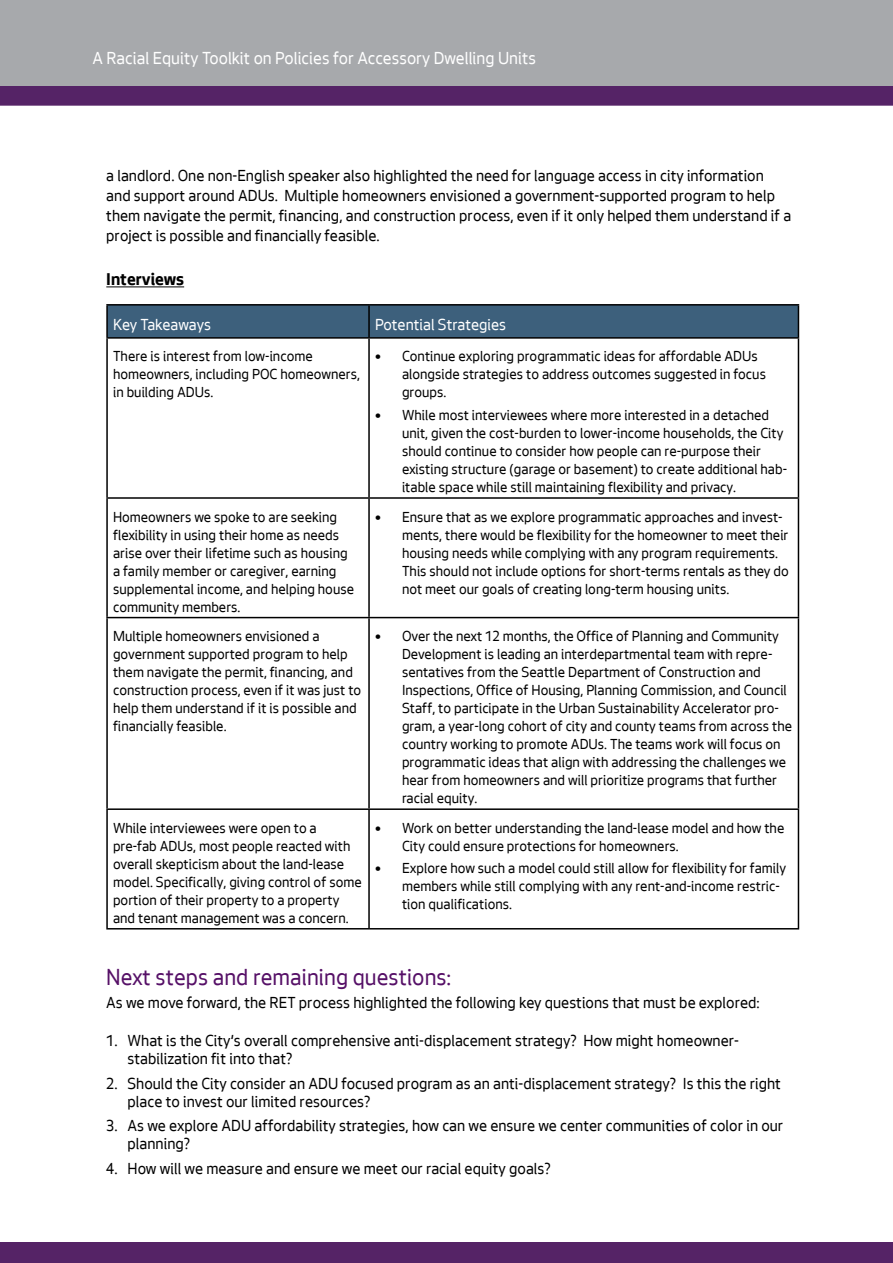
<style>
.page{position:relative;width:893px;height:1263px;background:#fff}
.page>*{position:absolute;margin:0;border:0;box-sizing:border-box;transform-origin:0 0}
.t1{font:24px "Seattle Text";color:#561067}
.t2{font:18px "Seattle Text";color:#fff}
.t3{font:700 18px "Seattle Text";color:#000}
.t4{font:16.5px/19.8px "Seattle Text";color:#000}
.t5{font:16.5px "Seattle Text";color:#fff}
.t6{font:15px/18px "Seattle Text";color:#000}
</style>
<div class="page">
<div style="left:0;top:1242px;width:893px;height:21px;background:#552366"></div>
<svg style="left:0;top:85px;width:893px;height:21px;background:#5b2c6b"></svg>
<div style="left:0;top:0;width:893px;height:85px;background:#a7a9ac"></div>
<hr style="left:106px;top:287px;width:78px;height:1px;background:#000">
<div style="left:108px;top:306px;width:690px;height:31px;background:#3d607c"></div>
<hr style="left:106px;top:304px;width:263px;height:2px;background:#000">
<hr style="left:106px;top:306px;width:2px;height:31px;background:#000">
<hr style="left:369px;top:304px;width:430px;height:2px;background:#000">
<hr style="left:368px;top:306px;width:2px;height:31px;background:#000">
<hr style="left:798px;top:306px;width:1px;height:31px;background:#000">
<hr style="left:106px;top:337px;width:263px;height:2px;background:#000">
<hr style="left:106px;top:339px;width:2px;height:158px;background:#000">
<hr style="left:369px;top:337px;width:430px;height:2px;background:#000">
<hr style="left:368px;top:339px;width:2px;height:158px;background:#000">
<hr style="left:798px;top:339px;width:1px;height:158px;background:#000">
<hr style="left:106px;top:497px;width:263px;height:2px;background:#000">
<hr style="left:106px;top:499px;width:2px;height:118px;background:#000">
<hr style="left:369px;top:497px;width:430px;height:2px;background:#000">
<hr style="left:368px;top:499px;width:2px;height:118px;background:#000">
<hr style="left:798px;top:499px;width:1px;height:118px;background:#000">
<hr style="left:106px;top:617px;width:263px;height:1px;background:#000">
<hr style="left:106px;top:618px;width:2px;height:190px;background:#000">
<hr style="left:369px;top:617px;width:430px;height:1px;background:#000">
<hr style="left:368px;top:618px;width:2px;height:190px;background:#000">
<hr style="left:798px;top:618px;width:1px;height:190px;background:#000">
<hr style="left:106px;top:808px;width:263px;height:2px;background:#000">
<hr style="left:106px;top:810px;width:2px;height:118px;background:#000">
<hr style="left:369px;top:808px;width:430px;height:2px;background:#000">
<hr style="left:368px;top:810px;width:2px;height:118px;background:#000">
<hr style="left:798px;top:810px;width:1px;height:118px;background:#000">
<hr style="left:106px;top:928px;width:263px;height:1px;background:#000">
<hr style="left:369px;top:928px;width:430px;height:1px;background:#000">
<p class="t2" style="left:92px;top:46px;width:445px">A Racial Equity Toolkit on Policies for Accessory Dwelling Units</p>
<p class="t4" style="left:106px;top:166px;width:686px">a landlord. One non-English speaker also highlighted the need for language access in city information and support around ADUs. Multiple homeowners envisioned a government-supported program to help them navigate the permit, financing, and construction process, even if it only helped them understand if a project is possible and financially feasible.</p>
<p class="t3" style="left:106px;top:267px;width:79px">Interviews</p>
<p class="t5" style="left:113px;top:314px;width:100px">Key Takeaways</p>
<p class="t5" style="left:375px;top:314px;width:133px">Potential Strategies</p>
<p class="t6" style="left:113px;top:347px;width:248px">There is interest from low-income homeowners, including POC homeowners, in building ADUs.</p>
<p class="t6" style="left:402px;top:347px;width:365px;text-indent:-27px">• Continue exploring programmatic ideas for affordable ADUs alongside strategies to address outcomes suggested in focus groups.</p>
<p class="t6" style="left:402px;top:406px;width:387px;text-indent:-27px">• While most interviewees where more interested in a detached unit, given the cost-burden to lower-income households, the City should continue to consider how people can re-purpose their existing structure (garage or basement) to create additional hab&shy;itable space while still maintaining flexibility and privacy.</p>
<p class="t6" style="left:113px;top:507px;width:243px">Homeowners we spoke to are seeking flexibility in using their home as needs arise over their lifetime such as housing a family member or caregiver, earning supplemental income, and helping house community members.</p>
<p class="t6" style="left:402px;top:507px;width:388px;text-indent:-27px">• Ensure that as we explore programmatic approaches and invest&shy;ments, there would be flexibility for the homeowner to meet their housing needs while complying with any program requirements.<br>This should not include options for short-terms rentals as they do not meet our goals of creating long-term housing units.</p>
<p class="t6" style="left:113px;top:627px;width:250px">Multiple homeowners envisioned a government supported program to help them navigate the permit, financing, and construction process, even if it was just to help them understand if it is possible and financially feasible.</p>
<p class="t6" style="left:402px;top:627px;width:392px;text-indent:-27px">• Over the next 12 months, the Office of Planning and Community Development is leading an interdepartmental team with repre&shy;sentatives from the Seattle Department of Construction and Inspections, Office of Housing, Planning Commission, and Council Staff, to participate in the Urban Sustainability Accelerator pro&shy;gram, a year-long cohort of city and county teams from across the country working to promote ADUs. The teams work will focus on programmatic ideas that align with addressing the challenges we hear from homeowners and will prioritize programs that further racial equity.</p>
<p class="t6" style="left:113px;top:818px;width:250px">While interviewees were open to a pre-fab ADUs, most people reacted with overall skepticism about the land-lease model. Specifically, giving control of some portion of their property to a property and tenant management was a concern.</p>
<p class="t6" style="left:402px;top:818px;width:384px;text-indent:-27px">• Work on better understanding the land-lease model and how the<br>City could ensure protections for homeowners.</p>
<p class="t6" style="left:402px;top:859px;width:386px;text-indent:-27px">• Explore how such a model could still allow for flexibility for family members while still complying with any rent-and-income restric&shy;tion qualifications.</p>
<h1 class="t1" style="left:106px;top:962px;width:346px">Next steps and remaining questions:</h1>
<p class="t4" style="left:106px;top:992px;width:655px">As we move forward, the RET process highlighted the following key questions that must be explored:</p>
<p class="t4" style="left:128px;top:1031px;width:613px;line-height:18px;text-indent:-21px">1. What is the City’s overall comprehensive anti-displacement strategy? How might homeowner&shy;stabilization fit into that?</p>
<p class="t4" style="left:128px;top:1074px;width:655px;line-height:18px;text-indent:-21px">2. Should the City consider an ADU focused program as an anti-displacement strategy? Is this the right place to invest our limited resources?</p>
<p class="t4" style="left:128px;top:1116px;width:657px;line-height:18px;text-indent:-21px">3. As we explore ADU affordability strategies, how can we ensure we center communities of color in our planning?</p>
<p class="t4" style="left:106px;top:1158px;width:446px">4. How will we measure and ensure we meet our racial equity goals?</p>
</div>
